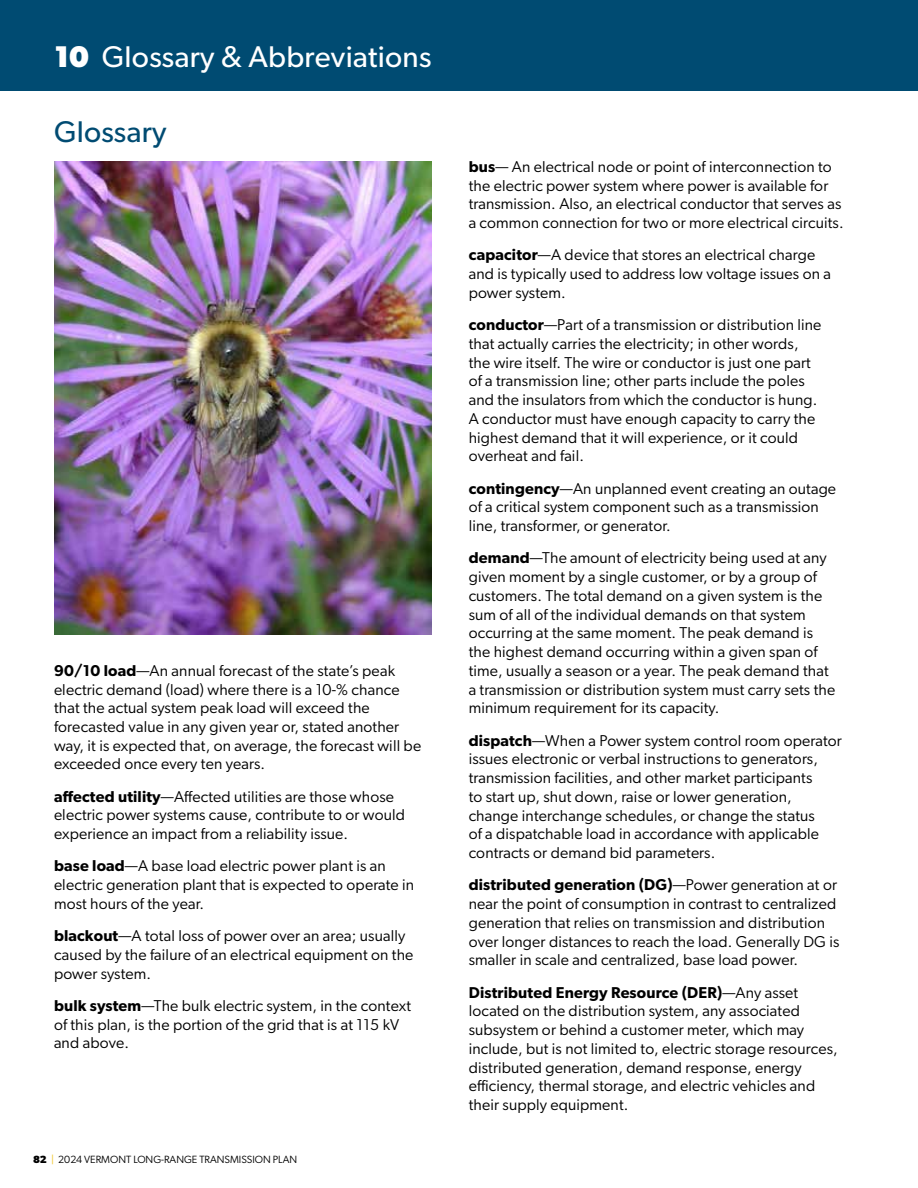
<style>
.page{position:relative;width:918px;height:1188px;background:#fff}
.page>*{position:absolute;margin:0;border:0;box-sizing:border-box;transform-origin:0 0}
.t1{font:30px "Gibson";letter-spacing:.01em;color:#fff}
.t2{font:30px "Gibson";letter-spacing:.01em;color:#004b72}
.t3{font:15.75px/18.8px "Gibson";letter-spacing:.01em;color:#000}
.t4{font:10.5px "Gibson";color:#000}
.s1{font-weight:700}
.s2{font-weight:600}
.s3{color:#f1c62b}
</style>
<div class="page">
<div style="left:0;top:0;width:918px;height:90px;background:#004b72"></div>
<img style="left:54px;top:162px;width:378px;height:473px">
<h1 class="t1" style="left:54px;top:39px;width:379px"><span class="s1">10</span> Glossary &amp; Abbreviations</h1>
<h1 class="t2" style="left:54px;top:113px;width:114px">Glossary</h1>
<p class="t3" style="left:54px;top:661px;width:369px"><span class="s2">90/10 load</span>—An annual forecast of the state’s peak electric demand (load) where there is a 10-% chance that the actual system peak load will exceed the forecasted value in any given year or, stated another way, it is expected that, on average, the forecast will be exceeded once every ten years.</p>
<p class="t3" style="left:54px;top:787px;width:353px"><span class="s2">affected utility</span>—Affected utilities are those whose electric power systems cause, contribute to or would experience an impact from a reliability issue.</p>
<p class="t3" style="left:54px;top:856px;width:362px"><span class="s2">base load</span>—A base load electric power plant is an electric generation plant that is expected to operate in most hours of the year.</p>
<p class="t3" style="left:54px;top:926px;width:361px"><span class="s2">blackout</span>—A total loss of power over an area; usually caused by the failure of an electrical equipment on the power system.</p>
<p class="t3" style="left:54px;top:996px;width:359px"><span class="s2">bulk system</span>—The bulk electric system, in the context of this plan, is the portion of the grid that is at 115 kV and above.</p>
<p class="t4" style="left:33px;top:1153px;width:266px"><span class="s1">82</span> <span class="s3">|</span> 2024 VERMONT LONG-RANGE TRANSMISSION PLAN</p>
<p class="t3" style="left:469px;top:157px;width:377px"><span class="s2">bus</span>— An electrical node or point of interconnection to the electric power system where power is available for transmission. Also, an electrical conductor that serves as a common connection for two or more electrical circuits.</p>
<p class="t3" style="left:469px;top:245px;width:364px"><span class="s2">capacitor</span>—A device that stores an electrical charge and is typically used to address low voltage issues on a power system.</p>
<p class="t3" style="left:469px;top:315px;width:354px"><span class="s2">conductor</span>—Part of a transmission or distribution line that actually carries the electricity; in other words, the wire itself. The wire or conductor is just one part of a transmission line; other parts include the poles and the insulators from which the conductor is hung.<br>A conductor must have enough capacity to carry the highest demand that it will experience, or it could overheat and fail.</p>
<p class="t3" style="left:469px;top:479px;width:369px"><span class="s2">contingency</span>—An unplanned event creating an outage of a critical system component such as a transmission line, transformer, or generator.</p>
<p class="t3" style="left:469px;top:548px;width:368px"><span class="s2">demand</span>—The amount of electricity being used at any given moment by a single customer, or by a group of customers. The total demand on a given system is the sum of all of the individual demands on that system occurring at the same moment. The peak demand is the highest demand occurring within a given span of time, usually a season or a year. The peak demand that a transmission or distribution system must carry sets the minimum requirement for its capacity.</p>
<p class="t3" style="left:469px;top:731px;width:375px"><span class="s2">dispatch</span>—When a Power system control room operator issues electronic or verbal instructions to generators, transmission facilities, and other market participants<br>to start up, shut down, raise or lower generation, change interchange schedules, or change the status<br>of a dispatchable load in accordance with applicable contracts or demand bid parameters.</p>
<p class="t3" style="left:469px;top:875px;width:372px"><span class="s2">distributed generation (DG)</span>—Power generation at or near the point of consumption in contrast to centralized generation that relies on transmission and distribution over longer distances to reach the load. Generally DG is smaller in scale and centralized, base load power.</p>
<p class="t3" style="left:469px;top:983px;width:371px"><span class="s2">Distributed Energy Resource (DER)</span>—Any asset located on the distribution system, any associated subsystem or behind a customer meter, which may include, but is not limited to, electric storage resources, distributed generation, demand response, energy efficiency, thermal storage, and electric vehicles and their supply equipment.</p>
</div>
